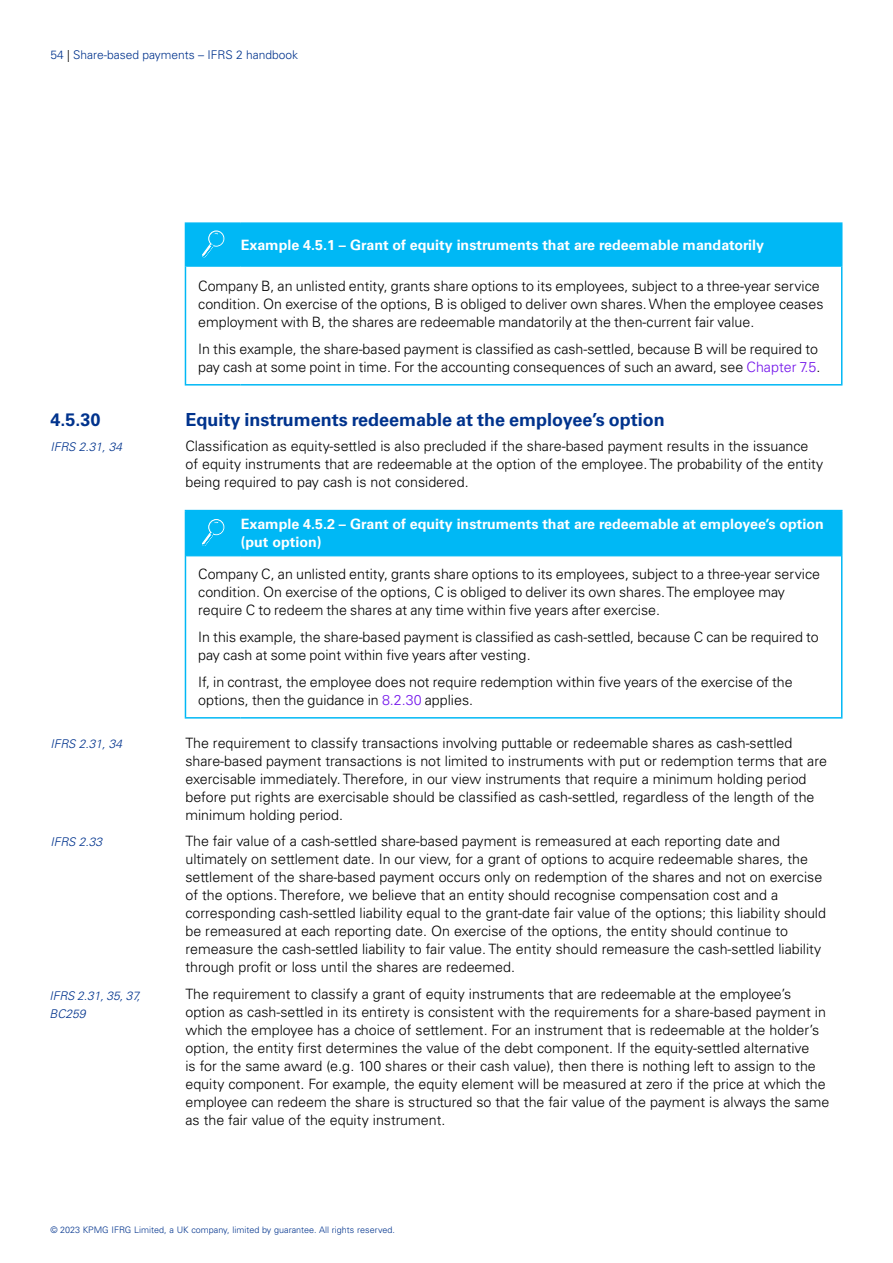
<style>
.page{position:relative;width:893px;height:1263px;background:#fff}
.page>*{position:absolute;margin:0;border:0;box-sizing:border-box;transform-origin:0 0}
.Sub-heading_12pt{font:700 18px "Univers LT Std";color:#00338d}
.Body_Indent{font:300 14.25px/18px "Univers LT Std";color:#000}
.Bodycopy_9_5pt{font:300 14.25px/18px "Univers LT Std";color:#000}
.Example_Heading{font:700 14.25px/18px "Univers LT Std";color:#fff}
.t1{font:300 12px "Univers LT Std";color:#00338d}
.Body_Indent-2{font:italic 300 12px "Univers LT Std";color:#00338d}
.Bodycopy_9_5pt-2{font:italic 300 12px/18px "Univers LT Std";color:#00338d}
.t2{font:300 9px "Univers LT Std";color:#00338d}
.s1{color:#000}
.s2{color:#7213ea}
</style>
<div class="page">
<hr style="left:185px;top:222px;width:56px;height:2px;background:#00b8f5">
<hr style="left:241px;top:222px;width:601px;height:2px;background:#00b8f5">
<hr style="left:185px;top:266px;width:1px;height:118px;background:#00b8f5">
<hr style="left:186px;top:266px;width:55px;height:1px;background:#00b8f5">
<hr style="left:241px;top:266px;width:600px;height:1px;background:#00b8f5">
<hr style="left:841px;top:266px;width:1px;height:118px;background:#00b8f5">
<hr style="left:185px;top:384px;width:56px;height:2px;background:#00b8f5">
<hr style="left:241px;top:384px;width:601px;height:2px;background:#00b8f5">
<div style="left:185px;top:223px;width:657px;height:43px;background:#00b8f5"></div>
<hr style="left:185px;top:510px;width:56px;height:1px;background:#00b8f5">
<hr style="left:241px;top:510px;width:601px;height:1px;background:#00b8f5">
<hr style="left:185px;top:556px;width:1px;height:161px;background:#00b8f5">
<hr style="left:841px;top:556px;width:1px;height:161px;background:#00b8f5">
<hr style="left:185px;top:717px;width:56px;height:2px;background:#00b8f5">
<hr style="left:241px;top:717px;width:601px;height:2px;background:#00b8f5">
<div style="left:185px;top:511px;width:657px;height:45px;background:#00b8f5"></div>
<p class="t1" style="left:50px;top:48px;width:249px">54 <span class="s1">|</span> Share-based payments – IFRS 2 handbook</p>
<p class="Example_Heading" style="left:241px;top:236px;width:525px">Example 4.5.1 – Grant of equity instruments that are redeemable mandatorily</p>
<p class="Bodycopy_9_5pt" style="left:198px;top:277px;width:627px">Company B, an unlisted entity, grants share options to its employees, subject to a three-year service condition. On exercise of the options, B is obliged to deliver own shares. When the employee ceases employment with B, the shares are redeemable mandatorily at the then-current fair value.</p>
<p class="Bodycopy_9_5pt" style="left:198px;top:340px;width:624px">In this example, the share-based payment is classified as cash-settled, because B will be required to pay cash at some point in time. For the accounting consequences of such an award, see <span class="s2">Chapter 7.5</span>.</p>
<p class="Sub-heading_12pt" style="left:50px;top:409px;width:52px">4.5.30</p>
<p class="Sub-heading_12pt" style="left:185px;top:409px;width:481px">Equity instruments redeemable at the employee’s option</p>
<p class="Body_Indent-2" style="left:50px;top:439px;width:73px">IFRS 2.31, 34</p>
<p class="Body_Indent" style="left:185px;top:437px;width:639px">Classification as equity-settled is also precluded if the share-based payment results in the issuance of equity instruments that are redeemable at the option of the employee. The probability of the entity being required to pay cash is not considered.</p>
<p class="Example_Heading" style="left:241px;top:515px;width:585px">Example 4.5.2 – Grant of equity instruments that are redeemable at employee’s option (put option)</p>
<p class="Bodycopy_9_5pt" style="left:198px;top:565px;width:623px">Company C, an unlisted entity, grants share options to its employees, subject to a three-year service condition. On exercise of the options, C is obliged to deliver its own shares. The employee may require C to redeem the shares at any time within five years after exercise.</p>
<p class="Bodycopy_9_5pt" style="left:198px;top:628px;width:622px">In this example, the share-based payment is classified as cash-settled, because C can be required to pay cash at some point within five years after vesting.</p>
<p class="Bodycopy_9_5pt" style="left:198px;top:673px;width:596px">If, in contrast, the employee does not require redemption within five years of the exercise of the options, then the guidance in <span class="s2">8.2.30</span> applies.</p>
<p class="Body_Indent-2" style="left:50px;top:736px;width:73px">IFRS 2.31, 34</p>
<p class="Body_Indent" style="left:185px;top:733px;width:643px">The requirement to classify transactions involving puttable or redeemable shares as cash-settled share-based payment transactions is not limited to instruments with put or redemption terms that are exercisable immediately. Therefore, in our view instruments that require a minimum holding period before put rights are exercisable should be classified as cash-settled, regardless of the length of the minimum holding period.</p>
<p class="Body_Indent-2" style="left:50px;top:835px;width:53px">IFRS 2.33</p>
<p class="Body_Indent" style="left:185px;top:832px;width:642px">The fair value of a cash-settled share-based payment is remeasured at each reporting date and ultimately on settlement date. In our view, for a grant of options to acquire redeemable shares, the settlement of the share-based payment occurs only on redemption of the shares and not on exercise of the options. Therefore, we believe that an entity should recognise compensation cost and a corresponding cash-settled liability equal to the grant-date fair value of the options; this liability should be remeasured at each reporting date. On exercise of the options, the entity should continue to remeasure the cash-settled liability to fair value. The entity should remeasure the cash-settled liability through profit or loss until the shares are redeemed.</p>
<p class="Body_Indent" style="left:185px;top:984px;width:645px">The requirement to classify a grant of equity instruments that are redeemable at the employee’s option as cash-settled in its entirety is consistent with the requirements for a share-based payment in which the employee has a choice of settlement. For an instrument that is redeemable at the holder’s option, the entity first determines the value of the debt component. If the equity-settled alternative<br>is for the same award (e.g. 100 shares or their cash value), then there is nothing left to assign to the equity component. For example, the equity element will be measured at zero if the price at which the employee can redeem the share is structured so that the fair value of the payment is always the same as the fair value of the equity instrument.</p>
<p class="Bodycopy_9_5pt-2" style="left:49px;top:986px;width:92px">IFRS 2.31, 35, 37,<br>BC259</p>
<p class="t2" style="left:50px;top:1224px;width:346px">© 2023 KPMG IFRG Limited, a UK company, limited by guarantee. All rights reserved.</p>
</div>
